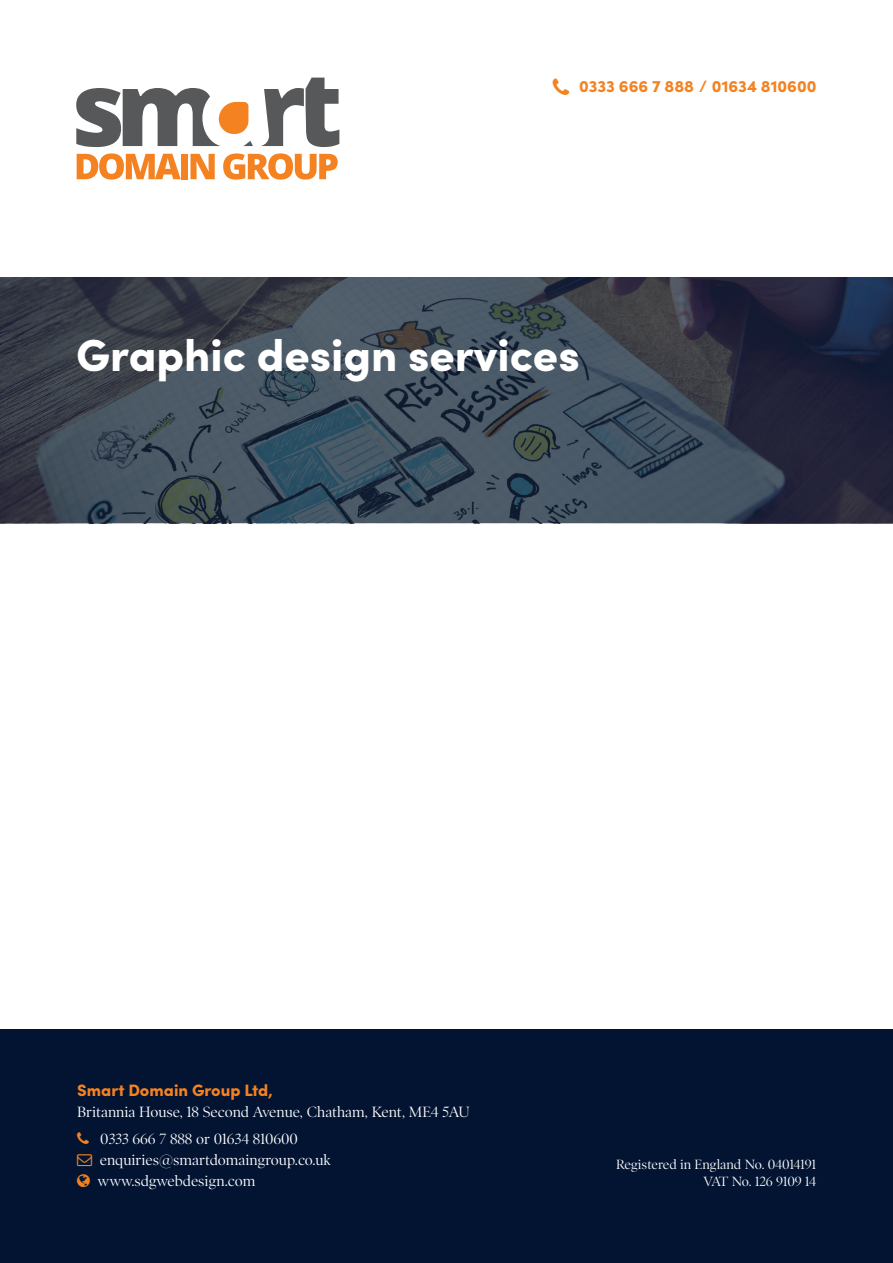
<style>
.page{position:relative;width:893px;height:1263px;background:#fff}
.page>*{position:absolute;margin:0;border:0;box-sizing:border-box;transform-origin:0 0}
.t1{font:900 45px "Sofia Pro";color:#fff}
.t2{font:900 16.5px "Sofia Pro";color:#f58220}
.t3{font:15px/27px "Poynter OS Disp";color:#fff}
.t4{font:13.5px/16.2px "Poynter OS Disp";color:#fff;text-align:right}
</style>
<div class="page">
<svg style="left:77px;top:153px;width:104px;height:27px"></svg>
<div style="left:181px;top:154px;width:7px;height:25px;background:#f58220"></div>
<svg style="left:190px;top:154px;width:25px;height:25px"></svg>
<svg style="left:223px;top:153px;width:115px;height:27px"></svg>
<svg style="left:261px;top:78px;width:78px;height:69px"></svg>
<svg style="left:76px;top:88px;width:177px;height:59px"></svg>
<svg style="left:0;top:277px;width:893px;height:246px;background:#394352"></svg>
<div style="left:0;top:1029px;width:893px;height:234px;background:#021432"></div>
<p class="t2" style="left:579px;top:73px;width:239px">0333 666 7 888 / 01634 810600</p>
<h1 class="t1" style="left:76px;top:320px;width:505px">Graphic design services</h1>
<p class="t2" style="left:77px;top:1077px;width:197px">Smart Domain Group Ltd,</p>
<p class="t3" style="left:100px;top:1098px;width:371px;text-indent:-23px">Britannia House, 18 Second Avenue, Chatham, Kent, ME4 5AU<br>0333 666 7 888 or 01634 810600</p>
<p class="t3" style="left:98px;top:1149px;width:235px;line-height:21px">enquiries@smartdomaingroup.co.uk www.sdgwebdesign.com</p>
<p class="t4" style="left:616px;top:1157px;width:201px">Registered in England No. 04014191<br>VAT No. 126 9109 14</p>
</div>
